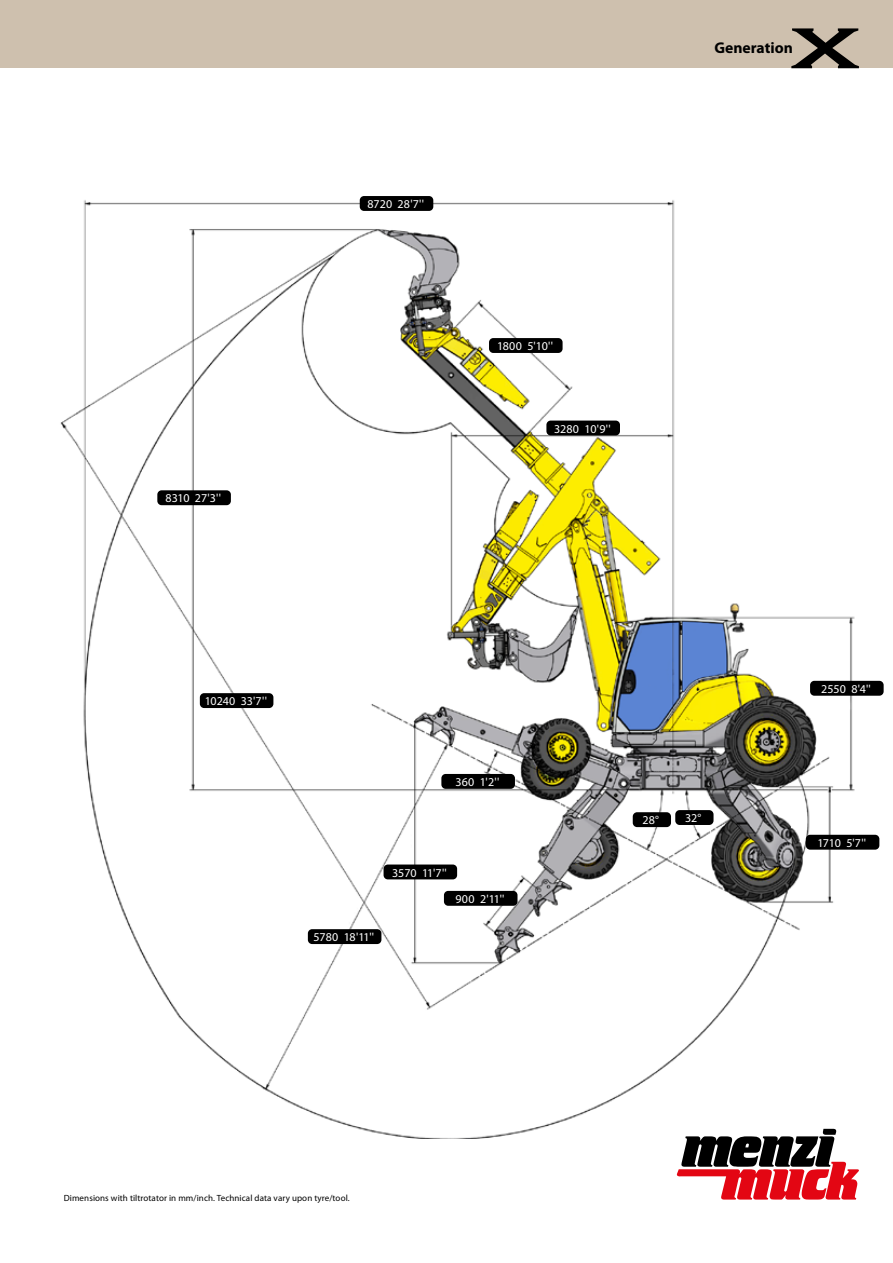
<style>
.page{position:relative;width:893px;height:1263px;background:#fff}
.page>*{position:absolute;margin:0;border:0;box-sizing:border-box;transform-origin:0 0}
.t1{font:700 15.6px "Myriad Pro";color:#000}
.t2{font:12px "Myriad Pro";letter-spacing:-.005em;color:#fff}
.t3{font:9px "Myriad Pro";letter-spacing:.01em;color:#000}
</style>
<div class="page">
<div style="left:0;top:0;width:893px;height:68px;background:#cec0ae"></div>
<svg style="left:791px;top:28px;width:68px;height:40px"></svg>
<img style="left:60px;top:196px;width:799px;height:943px">
<div style="left:308px;top:929px;width:73px;height:15px;background:#000;border-radius:4px"></div>
<div style="left:157px;top:490px;width:74px;height:15px;background:#000;border-radius:4px"></div>
<div style="left:360px;top:196px;width:73px;height:15px;background:#000;border-radius:4px"></div>
<div style="left:489px;top:338px;width:74px;height:15px;background:#000;border-radius:4px"></div>
<div style="left:546px;top:421px;width:74px;height:14px;background:#000;border-radius:4px"></div>
<div style="left:806px;top:835px;width:73px;height:15px;background:#000;border-radius:4px"></div>
<div style="left:810px;top:681px;width:74px;height:15px;background:#000;border-radius:4px"></div>
<div style="left:384px;top:864px;width:73px;height:15px;background:#000;border-radius:4px"></div>
<div style="left:200px;top:693px;width:73px;height:15px;background:#000;border-radius:4px"></div>
<svg style="left:677px;top:1129px;width:182px;height:70px"></svg>
<div style="left:633px;top:812px;width:38px;height:15px;background:#000;border-radius:4px"></div>
<div style="left:675px;top:810px;width:38px;height:15px;background:#000;border-radius:4px"></div>
<div style="left:444px;top:891px;width:73px;height:15px;background:#000;border-radius:4px"></div>
<div style="left:441px;top:774px;width:74px;height:15px;background:#000;border-radius:4px"></div>
<p class="t2" style="left:166px;top:491px;width:57px">8310 27'3''</p>
<p class="t2" style="left:367px;top:197px;width:58px">8720 28'7''</p>
<p class="t2" style="left:497px;top:339px;width:57px">1800 5'10''</p>
<p class="t2" style="left:554px;top:421px;width:58px">3280 10'9''</p>
<h1 class="t1" style="left:714px;top:37px;width:80px">Generation</h1>
<p class="t2" style="left:205px;top:694px;width:64px">10240 33'7''</p>
<p class="t2" style="left:455px;top:774px;width:45px">360 1'2''</p>
<p class="t2" style="left:314px;top:930px;width:62px">5780 18'11''</p>
<p class="t2" style="left:392px;top:865px;width:56px">3570 11'7''</p>
<p class="t2" style="left:455px;top:891px;width:51px">900 2'11''</p>
<p class="t2" style="left:642px;top:813px;width:18px">28°</p>
<p class="t2" style="left:685px;top:811px;width:18px">32°</p>
<p class="t2" style="left:821px;top:681px;width:51px">2550 8'4''</p>
<p class="t2" style="left:817px;top:835px;width:50px">1710 5'7''</p>
<p class="t3" style="left:64px;top:1192px;width:287px">Dimensions with tiltrotator in mm/inch. Technical data vary upon tyre/tool.</p>
</div>
